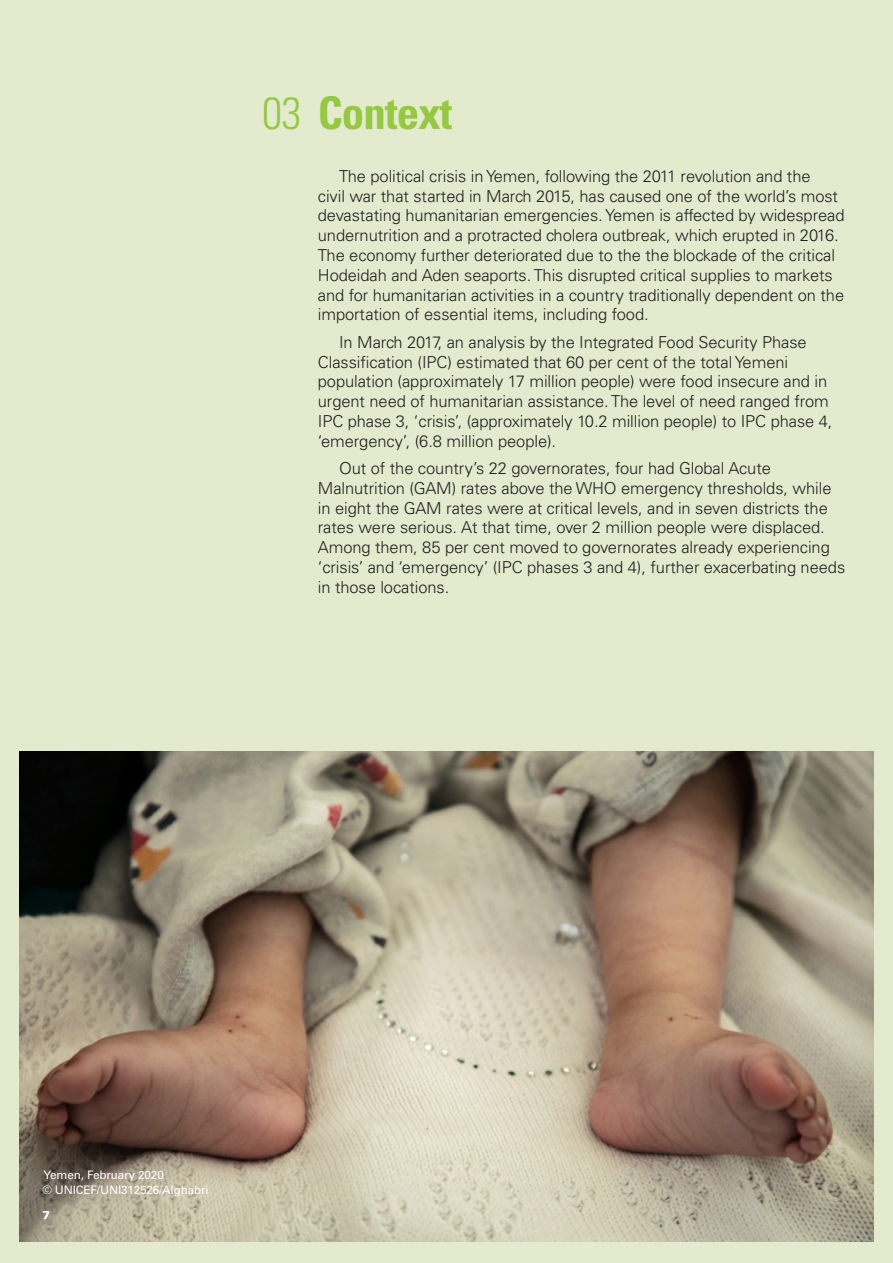
<style>
.page{position:relative;width:893px;height:1263px;background:#e3eace}
.page>*{position:absolute;margin:0;border:0;box-sizing:border-box;transform-origin:0 0}
.Title10LightWithe{font:700 condensed 45px "Univers LT Std";letter-spacing:-.02em;color:#95c940}
.Text_11pt{font:300 16.5px/19.8px "Univers LT Std";letter-spacing:-.005em;color:#231f20}
.PhotoDesc{font:11.7px "Univers LT Std";letter-spacing:-.01em;color:#fff}
.PageNumb{font:900 11.55px "Univers LT Std";color:#fff}
.s1{font-weight:300}
</style>
<div class="page">
<img style="left:19px;top:752px;width:855px;height:490px">
<p class="Title10LightWithe" style="left:262px;top:85px;width:192px"><span class="s1">03</span> Context</p>
<p class="Text_11pt" style="left:318px;top:166px;width:528px;text-indent:21px">The political crisis in Yemen, following the 2011 revolution and the<br>civil war that started in March 2015, has caused one of the world’s most devastating humanitarian emergencies. Yemen is affected by widespread undernutrition and a protracted cholera outbreak, which erupted in 2016.<br>The economy further deteriorated due to the the blockade of the critical Hodeidah and Aden seaports. This disrupted critical supplies to markets and for humanitarian activities in a country traditionally dependent on the importation of essential items, including food.</p>
<p class="Text_11pt" style="left:318px;top:332px;width:516px;text-indent:21px">In March 2017, an analysis by the Integrated Food Security Phase Classification (IPC) estimated that 60 per cent of the total Yemeni population (approximately 17 million people) were food insecure and in urgent need of humanitarian assistance. The level of need ranged from IPC phase 3, ‘crisis’, (approximately 10.2 million people) to IPC phase 4, ‘emergency’, (6.8 million people).</p>
<p class="Text_11pt" style="left:318px;top:458px;width:529px;text-indent:21px">Out of the country’s 22 governorates, four had Global Acute Malnutrition (GAM) rates above the WHO emergency thresholds, while in eight the GAM rates were at critical levels, and in seven districts the rates were serious. At that time, over 2 million people were displaced.<br>Among them, 85 per cent moved to governorates already experiencing ‘crisis’ and ‘emergency’ (IPC phases 3 and 4), further exacerbating needs in those locations.</p>
<p class="PhotoDesc" style="left:44px;top:1168px;width:122px">Yemen, February 2020</p>
<p class="PhotoDesc" style="left:43px;top:1183px;width:168px">© UNICEF/UNI312526/Alghabri</p>
<p class="PageNumb" style="left:43px;top:1207px;width:9px">7</p>
</div>
